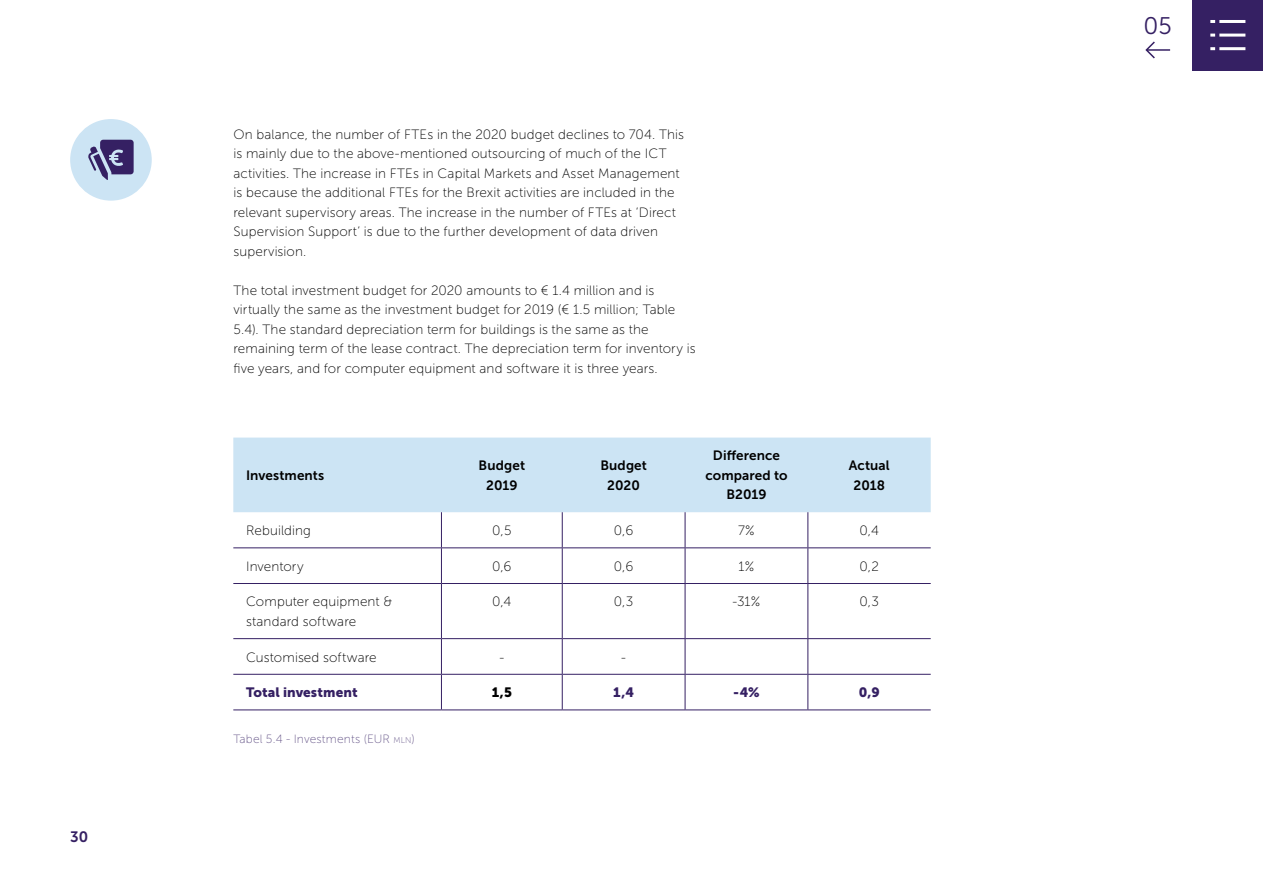
<style>
.page{position:relative;width:1263px;height:893px;background:#fff}
.page>*{position:absolute;margin:0;border:0;box-sizing:border-box;transform-origin:0 0}
.t1{font:24px "Museo Sans 300";color:#352063}
.t2{font:15px "Museo Sans 700";color:#352063}
.Body_text{font:13.5px/19.5px "Museo Sans 100";letter-spacing:.01em;color:#000}
.Body_text-2{font:13.5px/19.5px "Museo Sans 700";letter-spacing:.01em;color:#000;text-align:center}
.Body_text-3{font:13.5px "Museo Sans 900";letter-spacing:.005em;color:#352063}
.Body_text-4{font:13.5px "Museo Sans 900";color:#000}
.Figuur_Bron{font:12px "Museo Sans 100";letter-spacing:.015em;color:#68588a}
.s1{font-size:8.4px}
</style>
<div class="page">
<div style="left:1193px;top:0;width:70px;height:70px;background:#352063"></div>
<svg style="left:1210px;top:20px;width:5px;height:3px"></svg>
<svg style="left:1210px;top:34px;width:5px;height:3px"></svg>
<svg style="left:1210px;top:47px;width:5px;height:3px"></svg>
<hr style="left:1219px;top:20px;width:26px;height:3px;background:#fff">
<hr style="left:1219px;top:34px;width:26px;height:3px;background:#fff">
<hr style="left:1219px;top:47px;width:26px;height:3px;background:#fff">
<hr style="left:1147px;top:49px;width:23px;height:2px;background:#352063">
<svg style="left:1145px;top:41px;width:11px;height:18px"></svg>
<div style="left:233px;top:438px;width:698px;height:74px;background:#cce4f4"></div>
<hr style="left:441px;top:512px;width:1px;height:35px;background:#352063">
<hr style="left:562px;top:512px;width:1px;height:35px;background:#352063">
<hr style="left:685px;top:512px;width:1px;height:35px;background:#352063">
<hr style="left:807px;top:512px;width:1px;height:35px;background:#352063">
<hr style="left:233px;top:547px;width:208px;height:1px;background:#352063">
<hr style="left:441px;top:547px;width:121px;height:1px;background:#352063">
<hr style="left:441px;top:548px;width:1px;height:35px;background:#352063">
<hr style="left:562px;top:547px;width:123px;height:1px;background:#352063">
<hr style="left:562px;top:548px;width:1px;height:35px;background:#352063">
<hr style="left:685px;top:547px;width:123px;height:1px;background:#352063">
<hr style="left:685px;top:548px;width:1px;height:35px;background:#352063">
<hr style="left:808px;top:547px;width:123px;height:1px;background:#352063">
<hr style="left:807px;top:548px;width:1px;height:35px;background:#352063">
<hr style="left:233px;top:583px;width:208px;height:1px;background:#352063">
<hr style="left:441px;top:583px;width:121px;height:1px;background:#352063">
<hr style="left:441px;top:584px;width:1px;height:54px;background:#352063">
<hr style="left:562px;top:583px;width:123px;height:1px;background:#352063">
<hr style="left:562px;top:584px;width:1px;height:54px;background:#352063">
<hr style="left:685px;top:583px;width:123px;height:1px;background:#352063">
<hr style="left:685px;top:584px;width:1px;height:54px;background:#352063">
<hr style="left:808px;top:583px;width:123px;height:1px;background:#352063">
<hr style="left:807px;top:584px;width:1px;height:54px;background:#352063">
<hr style="left:233px;top:638px;width:208px;height:1px;background:#352063">
<hr style="left:441px;top:638px;width:121px;height:1px;background:#352063">
<hr style="left:441px;top:639px;width:1px;height:35px;background:#352063">
<hr style="left:562px;top:638px;width:123px;height:1px;background:#352063">
<hr style="left:562px;top:639px;width:1px;height:35px;background:#352063">
<hr style="left:685px;top:638px;width:123px;height:1px;background:#352063">
<hr style="left:685px;top:639px;width:1px;height:35px;background:#352063">
<hr style="left:808px;top:638px;width:123px;height:1px;background:#352063">
<hr style="left:807px;top:639px;width:1px;height:35px;background:#352063">
<hr style="left:233px;top:674px;width:208px;height:1px;background:#352063">
<hr style="left:441px;top:674px;width:121px;height:1px;background:#352063">
<hr style="left:441px;top:675px;width:1px;height:34px;background:#352063">
<hr style="left:562px;top:674px;width:123px;height:1px;background:#352063">
<hr style="left:562px;top:675px;width:1px;height:34px;background:#352063">
<hr style="left:685px;top:674px;width:123px;height:1px;background:#352063">
<hr style="left:685px;top:675px;width:1px;height:34px;background:#352063">
<hr style="left:808px;top:674px;width:123px;height:1px;background:#352063">
<hr style="left:807px;top:675px;width:1px;height:34px;background:#352063">
<hr style="left:233px;top:709px;width:208px;height:1px;background:#352063">
<hr style="left:441px;top:709px;width:121px;height:1px;background:#352063">
<hr style="left:562px;top:709px;width:123px;height:1px;background:#352063">
<hr style="left:685px;top:709px;width:123px;height:1px;background:#352063">
<hr style="left:808px;top:709px;width:123px;height:1px;background:#352063">
<div style="left:70px;top:119px;width:82px;height:82px;background:#cce4f4;border-radius:50%"></div>
<svg style="left:88px;top:140px;width:46px;height:40px"></svg>
<p class="t2" style="left:70px;top:828px;width:20px">30</p>
<p class="Body_text" style="left:233px;top:124px;width:452px">On balance, the number of FTEs in the 2020 budget declines to 704. This is mainly due to the above-mentioned outsourcing of much of the ICT activities. The increase in FTEs in Capital Markets and Asset Management is because the additional FTEs for the Brexit activities are included in the relevant supervisory areas. The increase in the number of FTEs at ‘Direct Supervision Support’ is due to the further development of data driven supervision.</p>
<p class="Body_text" style="left:233px;top:280px;width:464px">The total investment budget for 2020 amounts to € 1.4 million and is virtually the same as the investment budget for 2019 (€ 1.5 million; Table 5.4). The standard depreciation term for buildings is the same as the remaining term of the lease contract. The depreciation term for inventory is five years, and for computer equipment and software it is three years.</p>
<p class="Body_text-2" style="left:246px;top:465px;width:80px">Investments</p>
<p class="Body_text-2" style="left:479px;top:456px;width:48px">Budget</p>
<p class="Body_text-2" style="left:486px;top:475px;width:33px">2019</p>
<p class="Body_text-2" style="left:600px;top:456px;width:48px">Budget</p>
<p class="Body_text-2" style="left:607px;top:475px;width:34px">2020</p>
<p class="Body_text-2" style="left:705px;top:446px;width:84px">Difference compared to<br>B2019</p>
<p class="Body_text-2" style="left:849px;top:456px;width:42px">Actual</p>
<p class="Body_text-2" style="left:853px;top:475px;width:33px">2018</p>
<p class="Body_text" style="left:246px;top:521px;width:66px">Rebuilding</p>
<p class="Body_text" style="left:492px;top:521px;width:21px">0,5</p>
<p class="Body_text" style="left:614px;top:521px;width:21px">0,6</p>
<p class="Body_text" style="left:738px;top:521px;width:18px">7%</p>
<p class="Body_text" style="left:859px;top:521px;width:21px">0,4</p>
<p class="Body_text" style="left:246px;top:556px;width:59px">Inventory</p>
<p class="Body_text" style="left:492px;top:556px;width:21px">0,6</p>
<p class="Body_text" style="left:614px;top:556px;width:21px">0,6</p>
<p class="Body_text" style="left:738px;top:556px;width:17px">1%</p>
<p class="Body_text" style="left:859px;top:556px;width:21px">0,2</p>
<p class="Body_text" style="left:246px;top:592px;width:148px">Computer equipment &amp; standard software</p>
<p class="Body_text" style="left:492px;top:592px;width:21px">0,4</p>
<p class="Body_text" style="left:614px;top:592px;width:21px">0,3</p>
<p class="Body_text" style="left:732px;top:592px;width:29px">-31%</p>
<p class="Body_text" style="left:859px;top:592px;width:21px">0,3</p>
<p class="Body_text" style="left:246px;top:647px;width:132px">Customised software</p>
<p class="Body_text" style="left:499px;top:647px;width:6px">-</p>
<p class="Body_text" style="left:621px;top:647px;width:6px">-</p>
<p class="Body_text-3" style="left:246px;top:685px;width:113px">Total investment</p>
<p class="Body_text-4" style="left:492px;top:685px;width:22px">1,5</p>
<p class="Body_text-3" style="left:613px;top:685px;width:22px">1,4</p>
<p class="Body_text-3" style="left:733px;top:685px;width:28px">-4%</p>
<p class="Body_text-3" style="left:859px;top:685px;width:22px">0,9</p>
<p class="Figuur_Bron" style="left:233px;top:733px;width:183px">Tabel 5.4 - Investments (EUR <span class="s1">mln</span>)</p>
<p class="t1" style="left:1143px;top:13px;width:30px">05</p>
</div>
